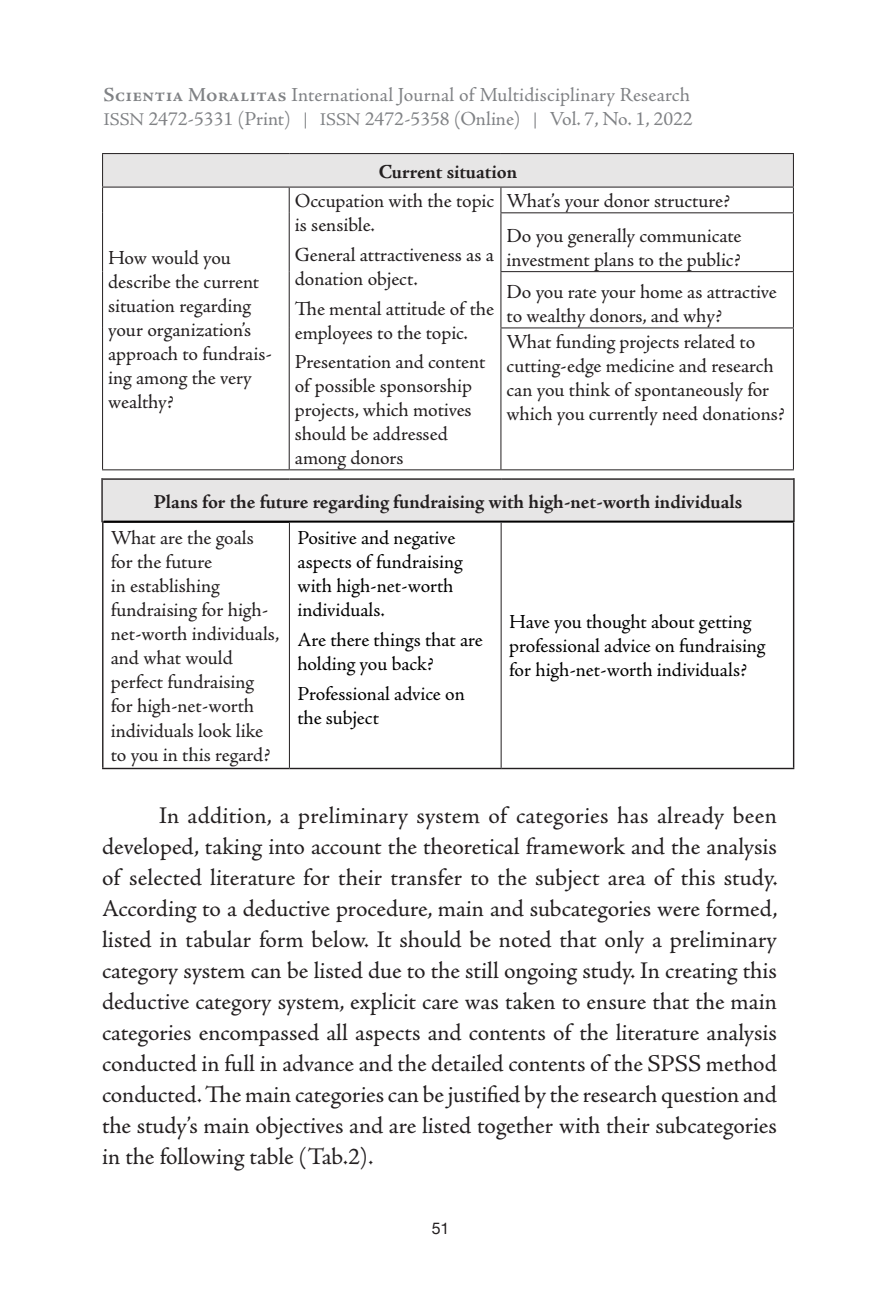
<style>
.page{position:relative;width:879px;height:1304px;background:#fff}
.page>*{position:absolute;margin:0;border:0;box-sizing:border-box;transform-origin:0 0}
.Body_text{font:24px/31px "Adobe Jenson Pro";letter-spacing:-.005em;color:#231f20;text-align:justify}
.First_paragraph{font:20px/24px "Adobe Jenson Pro";letter-spacing:-.005em;color:#231f20}
.First_paragraph-2{font:20px/24px "Adobe Jenson Pro";letter-spacing:-.005em;color:#000}
.t1{font:20px/24px "Adobe Jenson Pro";color:#808285}
.First_paragraph-3{font:700 20px "Adobe Jenson Pro";letter-spacing:-.005em;color:#231f20}
.t2{font:16px "Helvetica Neue";color:#231f20}
.s1{font-weight:600}
.s2{font-size:18px}
.s3{font-family:"Helvetica Neue";font-size:16px}
</style>
<div class="page">
<div style="left:103px;top:154px;width:690px;height:33px;background:#e7e6e6"></div>
<hr style="left:102px;top:154px;width:1px;height:33px;background:#231f20">
<svg style="left:102px;top:188px;width:1px;height:25px"></svg>
<hr style="left:102px;top:213px;width:1px;height:59px;background:#231f20">
<hr style="left:102px;top:272px;width:1px;height:56px;background:#231f20">
<hr style="left:102px;top:328px;width:1px;height:141px;background:#231f20">
<hr style="left:102px;top:153px;width:187px;height:1px;background:#231f20">
<hr style="left:289px;top:153px;width:212px;height:1px;background:#231f20">
<hr style="left:501px;top:153px;width:293px;height:1px;background:#231f20">
<hr style="left:102px;top:187px;width:187px;height:1px;background:#231f20">
<hr style="left:289px;top:187px;width:212px;height:1px;background:#231f20">
<hr style="left:501px;top:187px;width:293px;height:1px;background:#231f20">
<hr style="left:500px;top:212px;width:294px;height:1px;background:#231f20">
<hr style="left:500px;top:271px;width:294px;height:1px;background:#231f20">
<hr style="left:500px;top:327px;width:294px;height:1px;background:#231f20">
<hr style="left:102px;top:469px;width:187px;height:1px;background:#231f20">
<hr style="left:289px;top:469px;width:212px;height:1px;background:#231f20">
<hr style="left:501px;top:469px;width:293px;height:1px;background:#231f20">
<hr style="left:793px;top:154px;width:1px;height:33px;background:#231f20">
<svg style="left:289px;top:188px;width:1px;height:25px"></svg>
<svg style="left:500px;top:188px;width:1px;height:24px"></svg>
<svg style="left:793px;top:188px;width:1px;height:24px"></svg>
<hr style="left:289px;top:213px;width:1px;height:59px;background:#231f20">
<hr style="left:500px;top:213px;width:1px;height:58px;background:#231f20">
<hr style="left:793px;top:213px;width:1px;height:58px;background:#231f20">
<hr style="left:289px;top:272px;width:1px;height:56px;background:#231f20">
<hr style="left:500px;top:272px;width:1px;height:55px;background:#231f20">
<hr style="left:793px;top:272px;width:1px;height:55px;background:#231f20">
<hr style="left:289px;top:328px;width:1px;height:141px;background:#231f20">
<hr style="left:500px;top:328px;width:1px;height:141px;background:#231f20">
<hr style="left:793px;top:328px;width:1px;height:141px;background:#231f20">
<div style="left:103px;top:479px;width:690px;height:43px;background:#e7e6e6"></div>
<hr style="left:289px;top:523px;width:1px;height:245px;background:#231f20">
<hr style="left:500px;top:523px;width:1px;height:245px;background:#231f20">
<hr style="left:103px;top:478px;width:186px;height:2px;background:#231f20">
<hr style="left:289px;top:478px;width:212px;height:2px;background:#231f20">
<hr style="left:501px;top:478px;width:292px;height:2px;background:#231f20">
<hr style="left:102px;top:521px;width:187px;height:2px;background:#231f20">
<hr style="left:102px;top:523px;width:1px;height:245px;background:#231f20">
<hr style="left:793px;top:523px;width:1px;height:245px;background:#231f20">
<hr style="left:102px;top:768px;width:187px;height:1px;background:#231f20">
<hr style="left:289px;top:768px;width:212px;height:1px;background:#231f20">
<hr style="left:501px;top:768px;width:293px;height:1px;background:#231f20">
<hr style="left:103px;top:521px;width:691px;height:2px;background:#000">
<hr style="left:101px;top:478px;width:2px;height:44px;background:#231f20">
<hr style="left:793px;top:478px;width:1px;height:44px;background:#231f20">
<p class="t1" style="left:103px;top:83px;width:591px"><span class="s1">Scientia Moralitas</span> International Journal of Multidisciplinary Research<br><span class="s2">ISSN</span> 2472-5331 (Print) <span class="s3">|</span> <span class="s2">ISSN</span> 2472-5358 (Online) <span class="s3">|</span> Vol. 7, No. 1, 2022</p>
<p class="First_paragraph" style="left:108px;top:246px;width:165px">How would you describe the current situation regarding your organization’s approach to fundrais&shy;ing among the very wealthy?</p>
<p class="First_paragraph-3" style="left:379px;top:160px;width:140px">Current situation</p>
<p class="First_paragraph" style="left:295px;top:189px;width:201px">Occupation with the topic is sensible.</p>
<p class="First_paragraph" style="left:295px;top:243px;width:201px">General attractiveness as a donation object.</p>
<p class="First_paragraph" style="left:295px;top:297px;width:201px">The mental attitude of the employees to the topic.</p>
<p class="First_paragraph" style="left:295px;top:350px;width:192px">Presentation and content of possible sponsorship projects, which motives should be addressed among donors</p>
<p class="First_paragraph" style="left:506px;top:189px;width:225px">What’s your donor structure?</p>
<p class="First_paragraph" style="left:506px;top:224px;width:236px">Do you generally communicate investment plans to the public?</p>
<p class="First_paragraph" style="left:506px;top:280px;width:272px">Do you rate your home as attractive to wealthy donors, and why?</p>
<p class="First_paragraph" style="left:506px;top:330px;width:280px">What funding projects related to cutting-edge medicine and research can you think of spontaneously for which you currently need donations?</p>
<p class="First_paragraph-3" style="left:154px;top:490px;width:590px">Plans for the future regarding fundraising with high-net-worth individuals</p>
<p class="First_paragraph" style="left:111px;top:527px;width:170px">What are the goals for the future<br>in establishing fundraising for high&shy;net-worth individuals, and what would perfect fundraising for high-net-worth individuals look like to you in this regard?</p>
<p class="First_paragraph-2" style="left:297px;top:527px;width:167px">Positive and negative aspects of fundraising with high-net-worth individuals.</p>
<p class="First_paragraph-2" style="left:509px;top:611px;width:258px">Have you thought about getting professional advice on fundraising for high-net-worth individuals?</p>
<p class="First_paragraph-2" style="left:297px;top:628px;width:187px">Are there things that are holding you back?</p>
<p class="First_paragraph-2" style="left:297px;top:682px;width:169px">Professional advice on the subject</p>
<p class="Body_text" style="left:102px;top:801px;width:677px;text-indent:57px">In addition, a preliminary system of categories has already been developed, taking into account the theoretical framework and the analysis of selected literature for their transfer to the subject area of this study.<br>According to a deductive procedure, main and subcategories were formed, listed in tabular form below. It should be noted that only a preliminary category system can be listed due to the still ongoing study. In creating this deductive category system, explicit care was taken to ensure that the main categories encompassed all aspects and contents of the literature analysis conducted in full in advance and the detailed contents of the SPSS method conducted. The main categories can be justified by the research question and the study’s main objectives and are listed together with their subcategories in the following table (Tab.2).</p>
<p class="t2" style="left:432px;top:1217px;width:19px">51</p>
</div>
